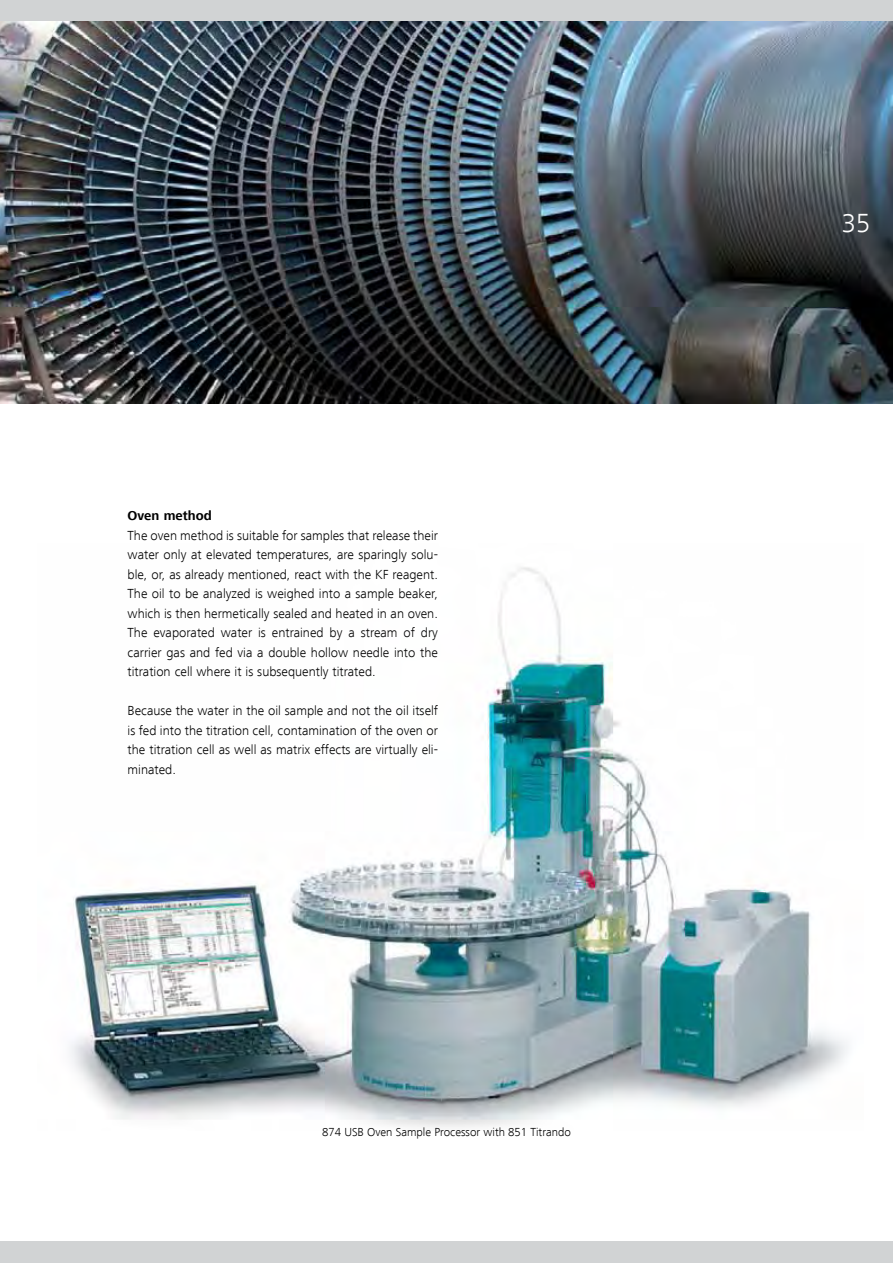
<style>
.page{position:relative;width:893px;height:1263px;background:#fff}
.page>*{position:absolute;margin:0;border:0;box-sizing:border-box;transform-origin:0 0}
.t1{font:300 27px "Frutiger Next LT";color:#fff}
.t2{font:300 13.5px/19.5px "Frutiger Next LT";color:#000;text-align:justify}
.t3{font:700 13.5px "Frutiger Next LT";color:#000}
.t4{font:300 12px "Frutiger Next LT";color:#000}
</style>
<div class="page">
<div style="left:0;top:1242px;width:893px;height:21px;background:#d1d3d4"></div>
<div style="left:0;top:0;width:893px;height:21px;background:#d1d3d4"></div>
<img style="left:70px;top:567px;width:778px;height:560px">
<img style="left:0;top:21px;width:893px;height:383px">
<p class="t3" style="left:128px;top:508px;width:86px">Oven method</p>
<p class="t2" style="left:128px;top:525px;width:312px">The oven method is suitable for samples that release their water only at elevated temperatures, are sparingly solu&shy;ble, or, as already mentioned, react with the KF reagent.<br>The oil to be analyzed is weighed into a sample beaker, which is then hermetically sealed and heated in an oven.<br>The evaporated water is entrained by a stream of dry carrier gas and fed via a double hollow needle into the titration cell where it is subsequently titrated.</p>
<p class="t2" style="left:128px;top:701px;width:312px">Because the water in the oil sample and not the oil itself is fed into the titration cell, contamination of the oven or the titration cell as well as matrix effects are virtually eli&shy;minated.</p>
<p class="t4" style="left:322px;top:1125px;width:250px">874 USB Oven Sample Processor with 851 Titrando</p>
<h1 class="t1" style="left:842px;top:208px;width:30px">35</h1>
</div>
